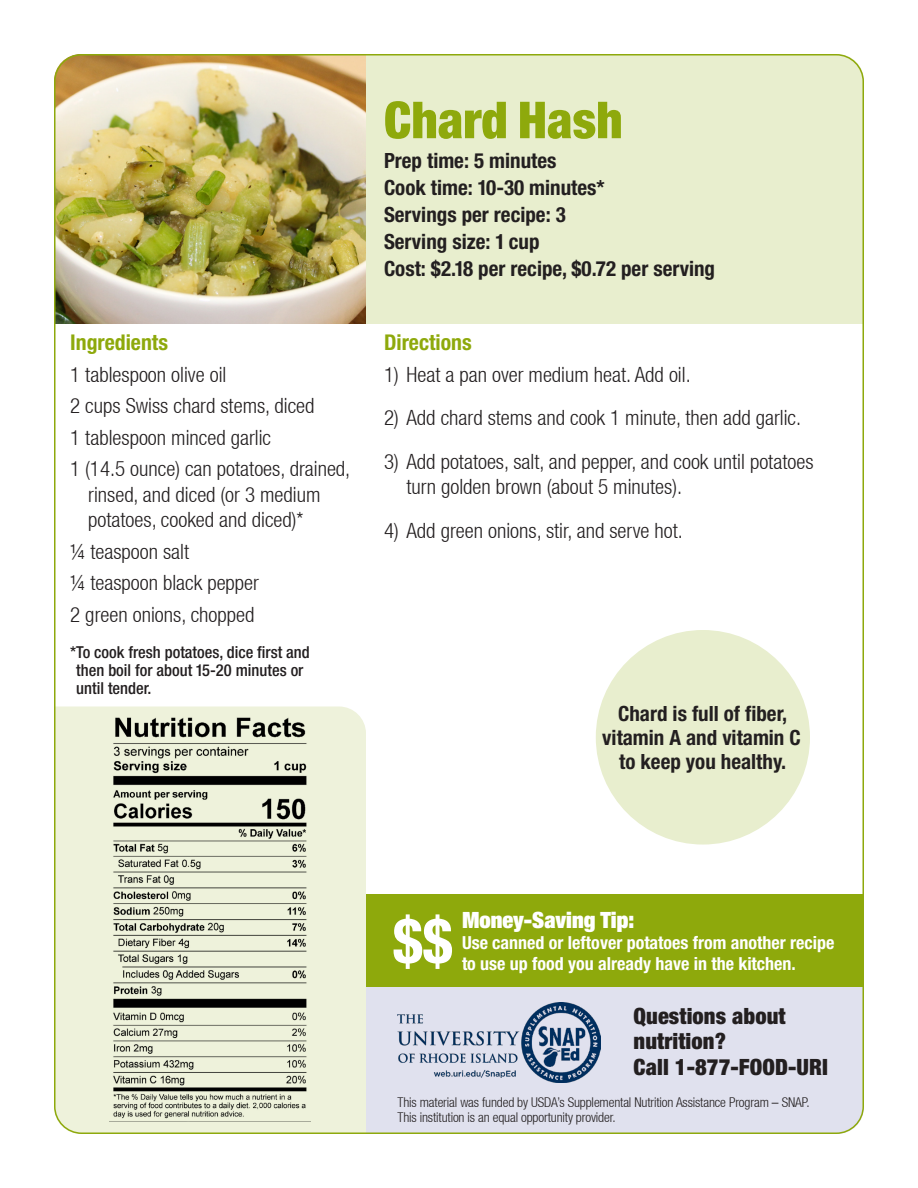
<style>
.page{position:relative;width:918px;height:1188px;background:#fff}
.page>*{position:absolute;margin:0;border:0;box-sizing:border-box;transform-origin:0 0}
.t1{font:700 condensed 62.1px "Helvetica Neue LT Pro";color:#fff}
.Recipe_Title{font:900 condensed 51px "Helvetica Neue LT Pro";color:#8ea90c}
.t2{font:900 condensed 22.5px/25.5px "Helvetica Neue LT Pro";letter-spacing:.005em;color:#231f20}
.t3{font:900 condensed 22.5px "Helvetica Neue LT Pro";color:#fff}
.t4{font:700 condensed 21.75px "Helvetica Neue LT Pro";color:#8ea90c}
.Ingredients_list{font:300 condensed 21px/25.5px "Helvetica Neue LT";color:#231f20}
.Directions_lists{font:300 condensed 21px/25.5px "Helvetica Neue LT";color:#231f20}
.Recipe_details{font:700 condensed 21px "Helvetica Neue LT Pro";color:#231f20}
.Directions_lists-2{font:700 condensed 21px/24px "Helvetica Neue LT Pro";color:#231f20;text-align:center}
.t5{font:700 condensed 18px "Helvetica Neue LT Pro";color:#fff}
.Ingredients_list-2{font:500 condensed 16.5px/18px "Helvetica Neue LT Pro";color:#231f20}
.t6{font:300 condensed 13.5px/15px "Helvetica Neue LT";letter-spacing:-.01em;color:#231f20}
</style>
<div class="page">
<img style="left:54px;top:54px;width:312px;height:270px">
<div style="left:366px;top:54px;width:498px;height:270px;background:#e8eece"></div>
<div style="left:366px;top:894px;width:498px;height:93px;background:#8ea90c"></div>
<div style="left:54px;top:706px;width:312px;height:428px;background:#eef2db"></div>
<div style="left:366px;top:987px;width:498px;height:147px;background:#e0e1ee"></div>
<img style="left:398px;top:1002px;width:202px;height:80px">
<div style="left:596px;top:630px;width:214px;height:215px;background:#e8eece;border-radius:50%"></div>
<img style="left:110px;top:714px;width:200px;height:408px">
<p class="t4" style="left:70px;top:330px;width:99px">Ingredients</p>
<p class="Ingredients_list" style="left:70px;top:361px;width:158px">1 tablespoon olive oil</p>
<p class="Ingredients_list" style="left:70px;top:393px;width:246px">2 cups Swiss chard stems, diced</p>
<p class="Ingredients_list" style="left:70px;top:424px;width:202px">1 tablespoon minced garlic</p>
<p class="Ingredients_list" style="left:88px;top:456px;width:264px;text-indent:-18px">1 (14.5 ounce) can potatoes, drained, rinsed, and diced (or 3 medium potatoes, cooked and diced)*</p>
<p class="Ingredients_list" style="left:70px;top:538px;width:120px">¼ teaspoon salt</p>
<p class="Ingredients_list" style="left:70px;top:570px;width:190px">¼ teaspoon black pepper</p>
<p class="Ingredients_list" style="left:70px;top:601px;width:186px">2 green onions, chopped</p>
<p class="Ingredients_list-2" style="left:76px;top:643px;width:235px;text-indent:-6px">*To cook fresh potatoes, dice first and then boil for about 15-20 minutes or until tender.</p>
<p class="Recipe_Title" style="left:384px;top:89px;width:240px">Chard Hash</p>
<p class="Recipe_details" style="left:384px;top:149px;width:174px">Prep time: 5 minutes</p>
<p class="Recipe_details" style="left:384px;top:176px;width:222px">Cook time: 10-30 minutes*</p>
<p class="Recipe_details" style="left:384px;top:203px;width:183px">Servings per recipe: 3</p>
<p class="Recipe_details" style="left:384px;top:230px;width:157px">Serving size: 1 cup</p>
<p class="Recipe_details" style="left:384px;top:257px;width:333px">Cost: $2.18 per recipe, $0.72 per serving</p>
<p class="t4" style="left:384px;top:330px;width:89px">Directions</p>
<p class="Directions_lists" style="left:384px;top:361px;width:308px">1) Heat a pan over medium heat. Add oil.</p>
<p class="Directions_lists" style="left:384px;top:405px;width:419px">2) Add chard stems and cook 1 minute, then add garlic.</p>
<p class="Directions_lists" style="left:406px;top:448px;width:409px;text-indent:-22px">3) Add potatoes, salt, and pepper, and cook until potatoes turn golden brown (about 5 minutes).</p>
<p class="Directions_lists" style="left:384px;top:517px;width:300px">4) Add green onions, stir, and serve hot.</p>
<p class="Directions_lists-2" style="left:602px;top:702px;width:200px">Chard is full of fiber, vitamin A and vitamin C to keep you healthy.</p>
<p class="t1" style="left:393px;top:905px;width:61px">$$</p>
<p class="t3" style="left:462px;top:905px;width:174px">Money-Saving Tip:</p>
<p class="t5" style="left:462px;top:932px;width:374px">Use canned or leftover potatoes from another recipe</p>
<p class="t5" style="left:462px;top:953px;width:335px">to use up food you already have in the kitchen.</p>
<p class="t2" style="left:634px;top:1003px;width:154px">Questions about</p>
<p class="t2" style="left:634px;top:1028px;width:196px">nutrition?<br>Call 1-877-FOOD-URI</p>
<p class="t6" style="left:398px;top:1094px;width:414px">This material was funded by USDA’s Supplemental Nutrition Assistance Program – SNAP.<br>This institution is an equal opportunity provider.</p>
</div>
